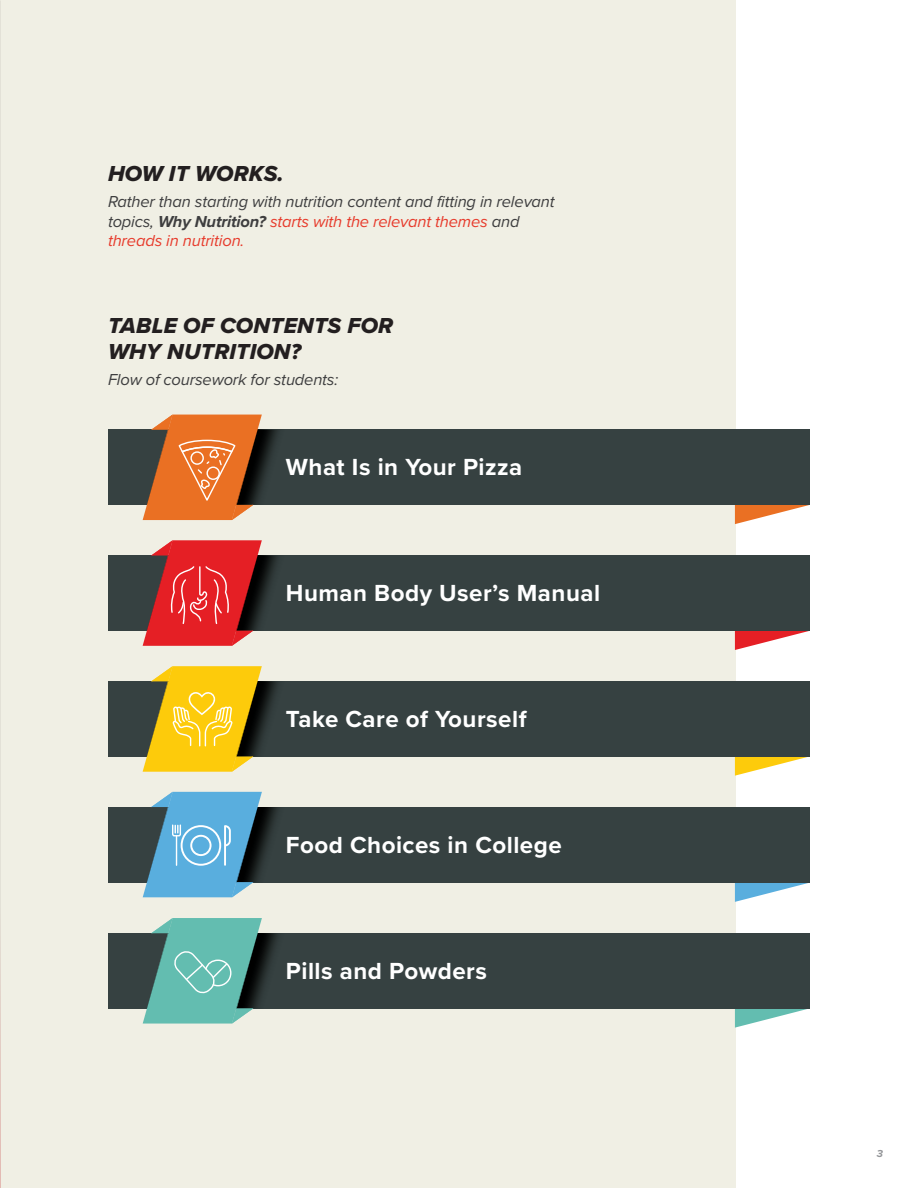
<style>
.page{position:relative;width:918px;height:1188px;background:#fff}
.page>*{position:absolute;margin:0;border:0;box-sizing:border-box;transform-origin:0 0}
.t1{font:700 24.15px "Proxima Nova";letter-spacing:.02em;color:#fff}
.t2{font:22.5px/25.5px "Proxima Nova Extrabld It";letter-spacing:.01em;color:#231f20}
.t3{font:italic 16.5px/19.5px "Proxima Nova";letter-spacing:-.01em;color:#3e3e3f}
.t4{font:italic 700 10.5px "Proxima Nova";color:#939598}
.s1{font-weight:700}
.s2{color:#e73b2c}
</style>
<div class="page">
<div style="left:0;top:0;width:736px;height:1188px;background:#f0efe4"></div>
<hr style="left:0;top:902px;width:1px;height:286px;background:#e51b21">
<svg style="left:735px;top:505px;width:74px;height:19px"></svg>
<div style="left:108px;top:430px;width:702px;height:75px;background:#364141"></div>
<svg style="left:143px;top:415px;width:143px;height:105px"></svg>
<svg style="left:735px;top:631px;width:74px;height:19px"></svg>
<div style="left:108px;top:556px;width:702px;height:75px;background:#364141"></div>
<svg style="left:143px;top:540px;width:143px;height:106px"></svg>
<svg style="left:735px;top:756px;width:75px;height:20px"></svg>
<div style="left:108px;top:681px;width:702px;height:75px;background:#364141"></div>
<svg style="left:735px;top:883px;width:73px;height:19px"></svg>
<div style="left:108px;top:807px;width:702px;height:75px;background:#364141"></div>
<div style="left:735px;top:807px;width:75px;height:76px;background:#364141"></div>
<svg style="left:143px;top:792px;width:143px;height:105px"></svg>
<svg style="left:735px;top:1008px;width:75px;height:20px"></svg>
<div style="left:108px;top:933px;width:702px;height:75px;background:#364141"></div>
<svg style="left:143px;top:918px;width:143px;height:106px"></svg>
<svg style="left:143px;top:666px;width:143px;height:106px"></svg>
<p class="t2" style="left:108px;top:160px;width:177px">HOW IT WORKS.</p>
<p class="t3" style="left:108px;top:191px;width:448px">Rather than starting with nutrition content and fitting in relevant topics, <span class="s1">Why Nutrition?</span> <span class="s2">starts with the relevant themes</span> and <span class="s2">threads in nutrition.</span></p>
<p class="t2" style="left:108px;top:312px;width:287px">TABLE OF CONTENTS FOR<br>WHY NUTRITION?</p>
<p class="t3" style="left:108px;top:369px;width:232px">Flow of coursework for students:</p>
<p class="t1" style="left:286px;top:449px;width:238px">What Is in Your Pizza</p>
<p class="t1" style="left:286px;top:575px;width:316px">Human Body User’s Manual</p>
<p class="t1" style="left:286px;top:701px;width:242px">Take Care of Yourself</p>
<p class="t1" style="left:286px;top:827px;width:277px">Food Choices in College</p>
<p class="t1" style="left:286px;top:953px;width:202px">Pills and Powders</p>
<p class="t4" style="left:877px;top:1146px;width:8px">3</p>
</div>
